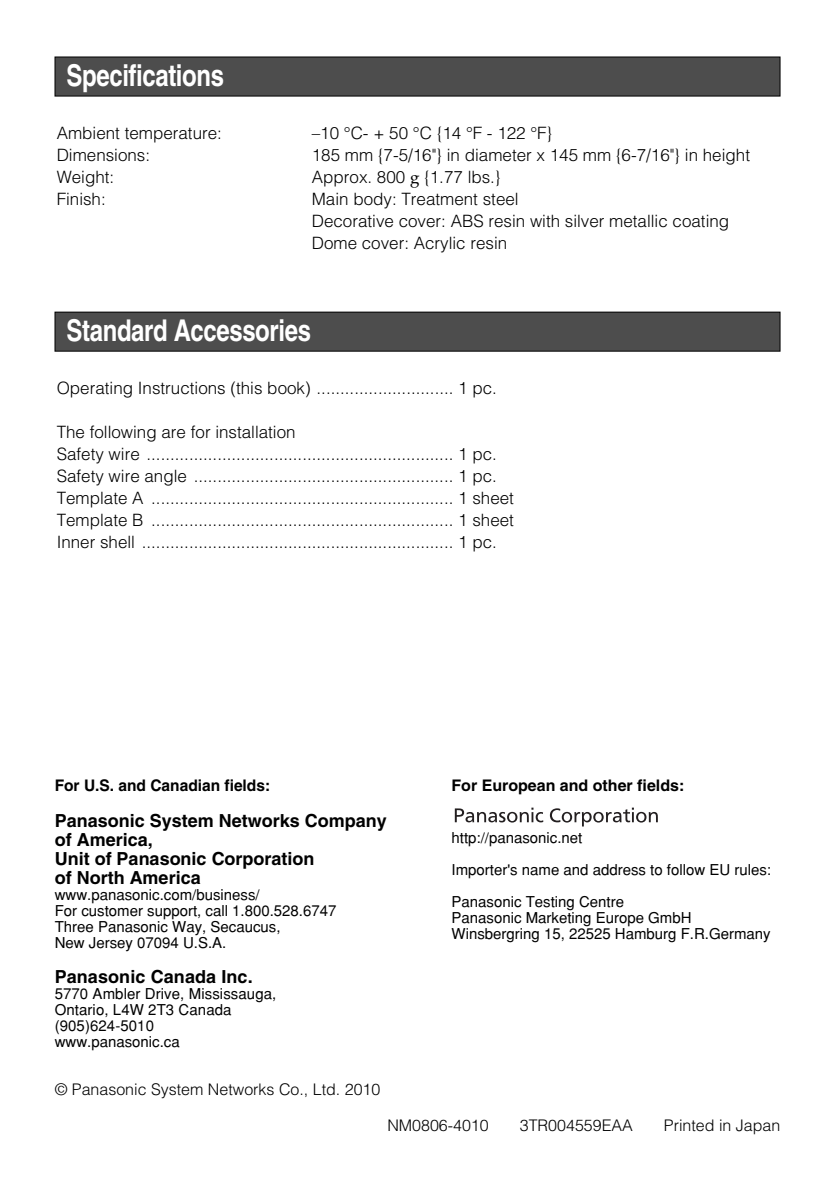
<style>
.page{position:relative;width:838px;height:1190px;background:#fff}
.page>*{position:absolute;margin:0;border:0;box-sizing:border-box;transform-origin:0 0}
.t1{font:700 30px "Helvetica";letter-spacing:-.015em;color:#fff;scale:.8 1}
.t2{font:700 18px/19px "Helvetica";color:#000}
.t3{font:300 17px/22px "Helvetica";color:#000}
.t4{font:300 16px "Helvetica";color:#000}
.t5{font:700 16px "Helvetica";color:#000}
.t6{font:15px/16px "Helvetica";color:#000}
.s1{font-family:"Palatino";font-weight:400}
</style>
<div class="page">
<div style="left:55px;top:57px;width:725px;height:39px;background:#4d4d4d"></div>
<div style="left:55px;top:57px;width:725px;height:39px;border:1px solid #000"></div>
<div style="left:55px;top:312px;width:725px;height:39px;background:#4d4d4d"></div>
<div style="left:55px;top:312px;width:725px;height:40px;border:1px solid #000"></div>
<svg style="left:455px;top:808px;width:88px;height:15px"></svg>
<svg style="left:550px;top:808px;width:108px;height:19px"></svg>
<h1 class="t1" style="left:67px;top:65px;width:198px">Specifications</h1>
<p class="t3" style="left:57px;top:124px;width:167px">Ambient temperature:</p>
<p class="t3" style="left:312px;top:124px;width:242px">–10 °C- + 50 °C {14 °F - 122 °F}</p>
<p class="t3" style="left:57px;top:146px;width:95px">Dimensions:</p>
<p class="t3" style="left:312px;top:146px;width:440px">185 mm {7-5/16"} in diameter x 145 mm {6-7/16"} in height</p>
<p class="t3" style="left:57px;top:168px;width:59px">Weight:</p>
<p class="t3" style="left:312px;top:168px;width:190px">Approx. 800 <span class="s1">g</span> {1.77 lbs.}</p>
<p class="t3" style="left:57px;top:190px;width:51px">Finish:</p>
<p class="t3" style="left:312px;top:190px;width:419px">Main body: Treatment steel<br>Decorative cover: ABS resin with silver metallic coating<br>Dome cover: Acrylic resin</p>
<h1 class="t1" style="left:67px;top:320px;width:307px">Standard Accessories</h1>
<p class="t3" style="left:57px;top:379px;width:442px">Operating Instructions (this book) ............................. 1 pc.</p>
<p class="t3" style="left:57px;top:423px;width:459px">The following are for installation<br>Safety wire ................................................................. 1 pc.<br>Safety wire angle ....................................................... 1 pc.<br>Template A ................................................................ 1 sheet Template B ................................................................ 1 sheet Inner shell .................................................................. 1 pc.</p>
<p class="t5" style="left:55px;top:780px;width:217px">For U.S. and Canadian fields:</p>
<p class="t2" style="left:55px;top:813px;width:334px">Panasonic System Networks Company of America,<br>Unit of Panasonic Corporation<br>of North America</p>
<p class="t6" style="left:55px;top:888px;width:283px">www.panasonic.com/business/<br>For customer support, call 1.800.528.6747<br>Three Panasonic Way, Secaucus,<br>New Jersey 07094 U.S.A.</p>
<p class="t2" style="left:55px;top:969px;width:200px">Panasonic Canada Inc.</p>
<p class="t6" style="left:55px;top:987px;width:223px">5770 Ambler Drive, Mississauga,<br>Ontario, L4W 2T3 Canada (905)624-5010 www.panasonic.ca</p>
<p class="t4" style="left:55px;top:1083px;width:327px">© Panasonic System Networks Co., Ltd. 2010</p>
<p class="t5" style="left:452px;top:780px;width:234px">For European and other fields:</p>
<p class="t6" style="left:452px;top:823px;width:321px;line-height:32px">http://panasonic.net<br>Importer's name and address to follow EU rules:<br>Panasonic Testing Centre</p>
<p class="t6" style="left:452px;top:911px;width:321px">Panasonic Marketing Europe GmbH<br>Winsbergring 15, 22525 Hamburg F.R.Germany</p>
<p class="t4" style="left:387px;top:1119px;width:103px">NM0806-4010</p>
<p class="t4" style="left:520px;top:1119px;width:114px">3TR004559EAA</p>
<p class="t4" style="left:664px;top:1119px;width:118px">Printed in Japan</p>
</div>
